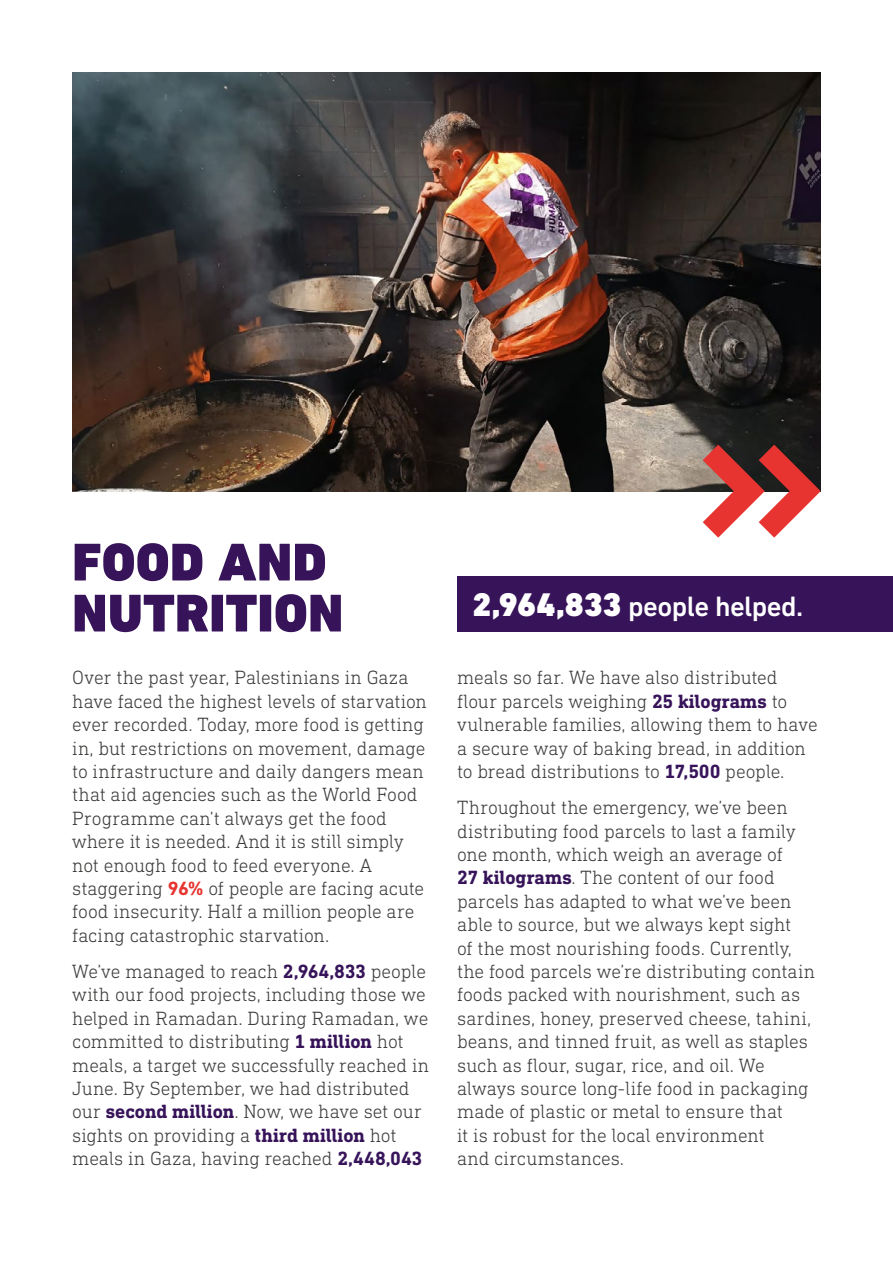
<style>
.page{position:relative;width:893px;height:1263px;background:#fff}
.page>*{position:absolute;margin:0;border:0;box-sizing:border-box;transform-origin:0 0}
.t1{font:900 54px/51px "DIN Next LT Pro";letter-spacing:.01em;color:#37145a}
.Number_Copy_Heading{font:500 28.5px "DIN Next LT Pro";letter-spacing:-.02em;color:#fff}
.t2{font:300 19.5px/23.4px "DIN Next Slab Pro";letter-spacing:-.005em;color:#3c3c3b}
.s1{font-weight:700;color:#e73431}
.s2{font-weight:700;color:#37145a}
.s3{font-weight:900;font-size:33.3px}
</style>
<div class="page">
<div style="left:457px;top:576px;width:436px;height:55px;background:#37145a"></div>
<img style="left:72px;top:72px;width:749px;height:419px">
<svg style="left:703px;top:445px;width:118px;height:93px"></svg>
<p class="t1" style="left:72px;top:537px;width:272px">FOOD AND<br>NUTRITION</p>
<p class="t2" style="left:72px;top:666px;width:356px">Over the past year, Palestinians in Gaza have faced the highest levels of starvation ever recorded. Today, more food is getting in, but restrictions on movement, damage to infrastructure and daily dangers mean that aid agencies such as the World Food Programme can’t always get the food where it is needed. And it is still simply not enough food to feed everyone. A staggering <span class="s1">96%</span> of people are facing acute food insecurity. Half a million people are facing catastrophic starvation.</p>
<p class="t2" style="left:72px;top:959px;width:358px">We’ve managed to reach <span class="s2">2,964,833</span> people with our food projects, including those we helped in Ramadan. During Ramadan, we committed to distributing <span class="s2">1 million</span> hot meals, a target we successfully reached in June. By September, we had distributed our <span class="s2">second million</span>. Now, we have set our sights on providing a <span class="s2">third million</span> hot meals in Gaza, having reached <span class="s2">2,448,043</span></p>
<p class="Number_Copy_Heading" style="left:472px;top:590px;width:332px"><span class="s3">2,964,833</span> people helped.</p>
<p class="t2" style="left:457px;top:666px;width:362px">meals so far. We have also distributed flour parcels weighing <span class="s2">25 kilograms</span> to vulnerable families, allowing them to have a secure way of baking bread, in addition to bread distributions to <span class="s2">17,500</span> people.</p>
<p class="t2" style="left:457px;top:796px;width:359px">Throughout the emergency, we’ve been distributing food parcels to last a family one month, which weigh an average of<br><span class="s2">27 kilograms</span>. The content of our food parcels has adapted to what we’ve been able to source, but we always kept sight<br>of the most nourishing foods. Currently, the food parcels we’re distributing contain foods packed with nourishment, such as sardines, honey, preserved cheese, tahini, beans, and tinned fruit, as well as staples such as flour, sugar, rice, and oil. We always source long-life food in packaging made of plastic or metal to ensure that<br>it is robust for the local environment<br>and circumstances.</p>
</div>
